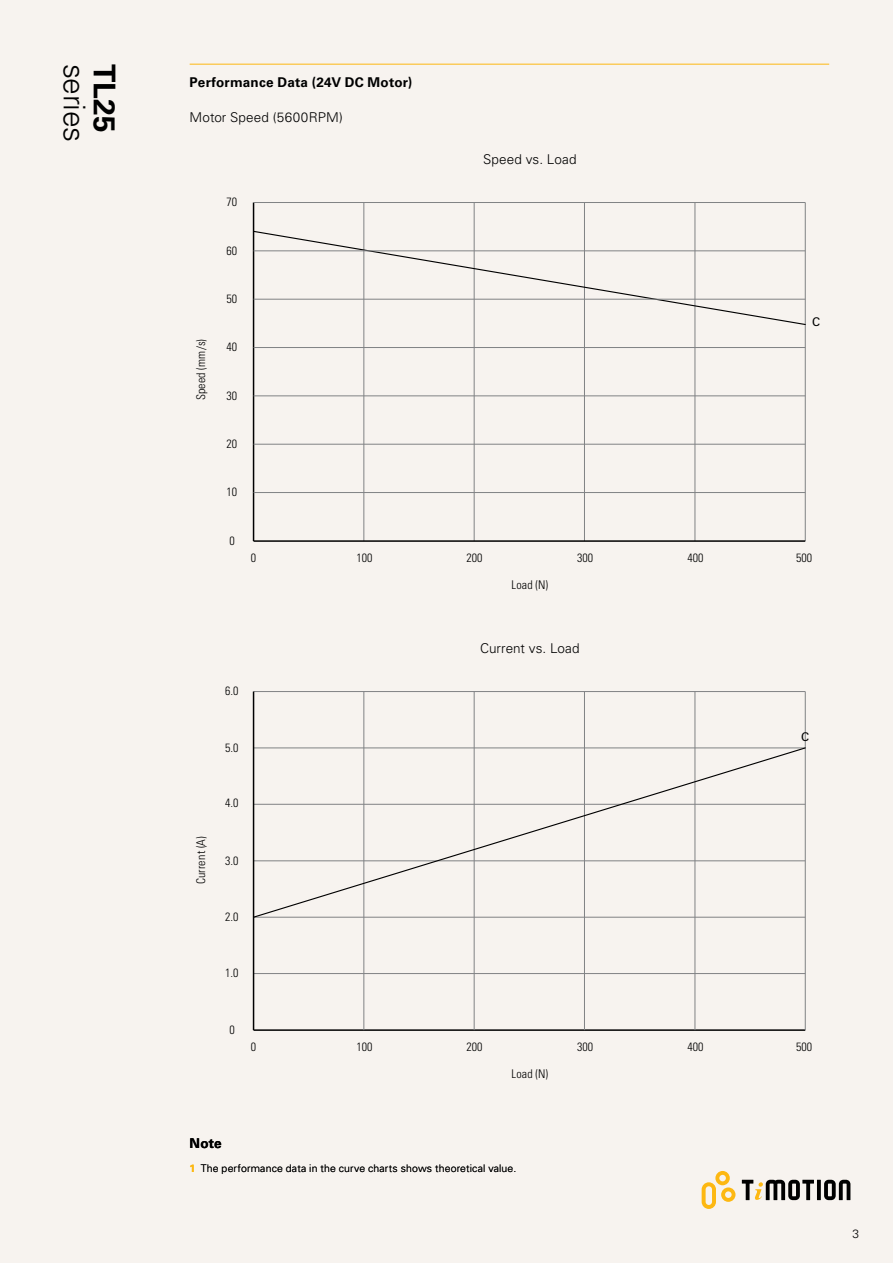
<style>
.page{position:relative;width:893px;height:1263px;background:#f7f3ef}
.page>*{position:absolute;margin:0;border:0;box-sizing:border-box;transform-origin:0 0}
.t1{font:300 30px "Univers LT Std";letter-spacing:-.015em;color:#000}
.t2{font:700 30px "Univers LT Std";color:#000}
.t3{font:300 13.5px "Univers LT Std";letter-spacing:.01em;color:#000}
.t4{font:700 13.5px "Univers LT Std";letter-spacing:.015em;color:#000}
.t5{font:300 condensed 12px "Univers LT Std";color:#000}
.t6{font:300 condensed 12px "Univers LT Std";letter-spacing:.02em;color:#000}
.t7{font:12px "Univers LT Std";color:#000}
.t8{font:300 12px "Univers LT Std";color:#000}
.t9{font:300 10.5px "Univers LT Std";letter-spacing:.015em;color:#000}
.s1{font-weight:700;color:#fdb812}
</style>
<div class="page">
<svg style="left:702px;top:1171px;width:33px;height:38px"></svg>
<svg style="left:817px;top:1180px;width:4px;height:20px"></svg>
<svg style="left:824px;top:1180px;width:26px;height:20px"></svg>
<svg style="left:742px;top:1180px;width:72px;height:20px"></svg>
<hr style="left:190px;top:64px;width:639px;height:1px;background:#fdb812">
<hr style="left:253px;top:202px;width:1px;height:339px;background:#000">
<hr style="left:805px;top:202px;width:1px;height:339px;background:#808284">
<hr style="left:695px;top:202px;width:1px;height:339px;background:#808284">
<hr style="left:584px;top:202px;width:1px;height:339px;background:#808284">
<hr style="left:474px;top:202px;width:1px;height:339px;background:#808284">
<hr style="left:364px;top:202px;width:1px;height:339px;background:#808284">
<hr style="left:254px;top:540px;width:551px;height:2px;background:#000">
<svg style="left:252px;top:230px;width:554px;height:96px"></svg>
<hr style="left:254px;top:492px;width:551px;height:1px;background:#808284">
<hr style="left:254px;top:444px;width:551px;height:1px;background:#808284">
<hr style="left:254px;top:396px;width:551px;height:1px;background:#808284">
<hr style="left:254px;top:347px;width:551px;height:1px;background:#808284">
<hr style="left:254px;top:299px;width:551px;height:1px;background:#808284">
<hr style="left:254px;top:202px;width:551px;height:1px;background:#808284">
<hr style="left:254px;top:251px;width:551px;height:1px;background:#808284">
<hr style="left:254px;top:691px;width:551px;height:1px;background:#808284">
<hr style="left:254px;top:973px;width:551px;height:1px;background:#808284">
<hr style="left:253px;top:691px;width:1px;height:339px;background:#000">
<hr style="left:254px;top:1029px;width:551px;height:2px;background:#000">
<hr style="left:805px;top:691px;width:1px;height:339px;background:#808284">
<hr style="left:695px;top:691px;width:1px;height:339px;background:#808284">
<hr style="left:584px;top:691px;width:1px;height:339px;background:#808284">
<hr style="left:474px;top:691px;width:1px;height:339px;background:#808284">
<hr style="left:364px;top:691px;width:1px;height:339px;background:#808284">
<svg style="left:252px;top:746px;width:554px;height:172px"></svg>
<h1 class="t1" style="left:92px;top:64px;width:80px;rotate:90deg">series</h1>
<h1 class="t2" style="left:122px;top:64px;width:71px;rotate:90deg">TL25</h1>
<p class="t4" style="left:190px;top:74px;width:224px">Performance Data (24V DC Motor)</p>
<p class="t3" style="left:190px;top:109px;width:155px">Motor Speed (5600RPM)</p>
<p class="t5" style="left:226px;top:194px;width:12px">70</p>
<p class="t5" style="left:226px;top:243px;width:12px">60</p>
<p class="t5" style="left:194px;top:400px;width:63px;rotate:-90deg">Speed (mm/s)</p>
<p class="t5" style="left:226px;top:291px;width:12px">50</p>
<p class="t5" style="left:226px;top:340px;width:12px">40</p>
<p class="t5" style="left:226px;top:388px;width:12px">30</p>
<p class="t5" style="left:226px;top:437px;width:12px">20</p>
<p class="t5" style="left:226px;top:484px;width:12px">10</p>
<p class="t5" style="left:229px;top:534px;width:7px">0</p>
<p class="t3" style="left:483px;top:151px;width:95px">Speed vs. Load</p>
<p class="t7" style="left:812px;top:314px;width:10px">C</p>
<p class="t5" style="left:251px;top:551px;width:7px">0</p>
<p class="t5" style="left:356px;top:551px;width:17px">100</p>
<p class="t5" style="left:466px;top:551px;width:17px">200</p>
<p class="t5" style="left:577px;top:551px;width:17px">300</p>
<p class="t5" style="left:687px;top:551px;width:17px">400</p>
<p class="t5" style="left:796px;top:551px;width:17px">500</p>
<p class="t5" style="left:511px;top:577px;width:38px">Load (N)</p>
<p class="t5" style="left:225px;top:683px;width:15px">6.0</p>
<p class="t5" style="left:225px;top:740px;width:15px">5.0</p>
<p class="t6" style="left:194px;top:884px;width:50px;rotate:-90deg">Current (A)</p>
<p class="t5" style="left:225px;top:796px;width:15px">4.0</p>
<p class="t5" style="left:225px;top:853px;width:15px">3.0</p>
<p class="t5" style="left:225px;top:909px;width:15px">2.0</p>
<p class="t5" style="left:225px;top:965px;width:15px">1.0</p>
<p class="t3" style="left:480px;top:640px;width:101px">Current vs. Load</p>
<p class="t7" style="left:801px;top:730px;width:10px">C</p>
<p class="t5" style="left:229px;top:1023px;width:7px">0</p>
<p class="t5" style="left:251px;top:1039px;width:7px">0</p>
<p class="t5" style="left:356px;top:1039px;width:17px">100</p>
<p class="t5" style="left:466px;top:1039px;width:17px">200</p>
<p class="t5" style="left:577px;top:1039px;width:17px">300</p>
<p class="t5" style="left:687px;top:1039px;width:17px">400</p>
<p class="t5" style="left:796px;top:1039px;width:17px">500</p>
<p class="t5" style="left:511px;top:1066px;width:38px">Load (N)</p>
<p class="t4" style="left:190px;top:1136px;width:34px">Note</p>
<p class="t9" style="left:190px;top:1162px;width:328px"><span class="s1">1</span> The performance data in the curve charts shows theoretical value.</p>
<p class="t8" style="left:852px;top:1226px;width:8px">3</p>
</div>
